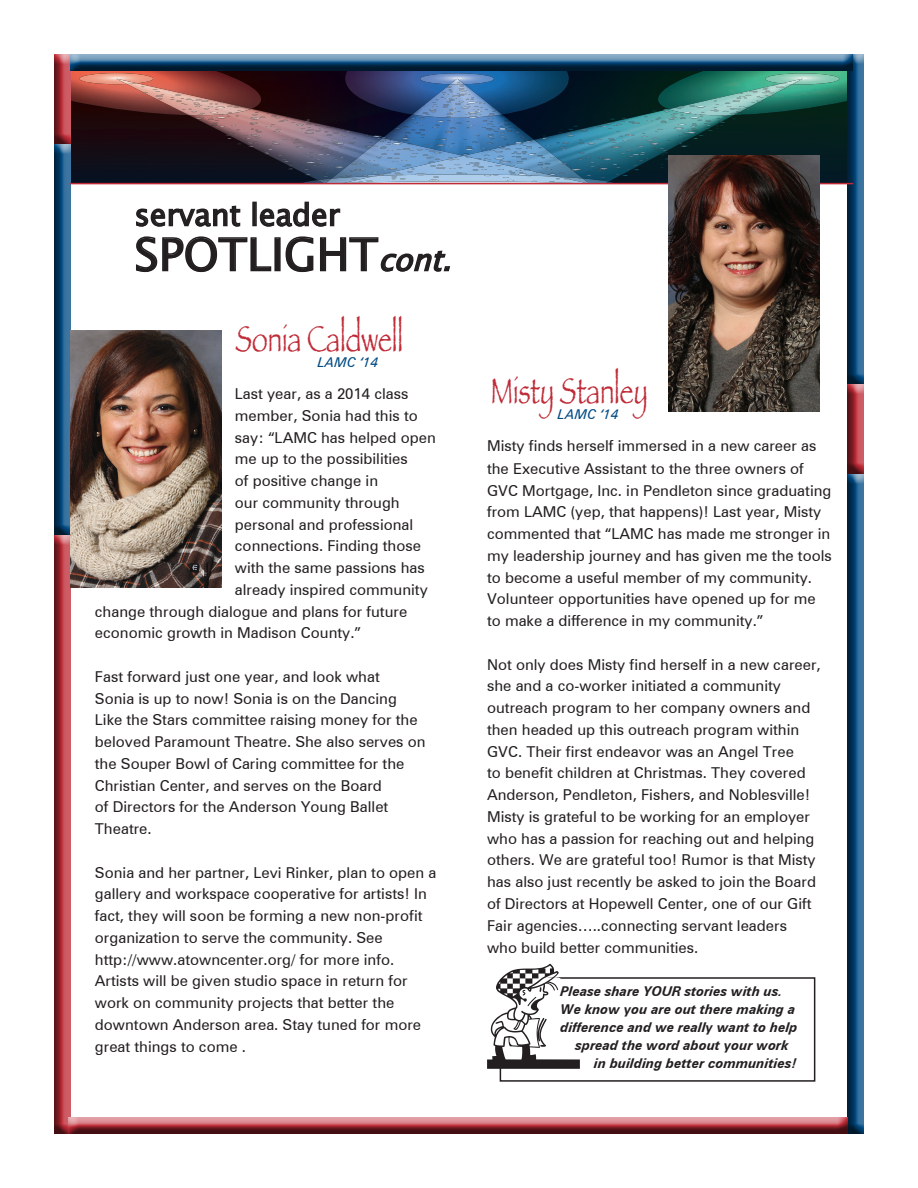
<style>
.page{position:relative;width:918px;height:1188px;background:#fff}
.page>*{position:absolute;margin:0;border:0;box-sizing:border-box;transform-origin:0 0}
.t1{font:105px "Kartoon Kutz";color:#231f20}
.t2{font:45px "Lucida Sans Unicode";color:#231f20}
.t3{font:condensed 37.5px "Papyrus";color:#bf2b37}
.t4{font:30px "Lucida Sans Unicode";color:#231f20}
.t5{font:15px/21.8px "Zurich BT";color:#231f20}
.t6{font:italic 700 13.5px "Zurich BT";color:#231f20}
.t7{font:italic 13.5px "Zurich BT";color:#004b84}
.s1{font-style:italic;font-size:30px}
</style>
<div class="page">
<svg style="left:71px;top:115px;width:776px;height:68px"></svg>
<img style="left:271px;top:72px;width:376px;height:41px">
<img style="left:189px;top:115px;width:57px;height:65px">
<img style="left:463px;top:114px;width:71px;height:27px">
<img style="left:534px;top:109px;width:200px;height:73px">
<img style="left:463px;top:141px;width:82px;height:15px">
<img style="left:463px;top:156px;width:82px;height:18px">
<img style="left:589px;top:179px;width:20px;height:4px">
<img style="left:463px;top:174px;width:126px;height:9px">
<img style="left:463px;top:181px;width:123px;height:2px">
<img style="left:246px;top:113px;width:217px;height:72px">
<img style="left:676px;top:145px;width:16px;height:3px">
<svg style="left:680px;top:145px;width:10px;height:2px"></svg>
<svg style="left:545px;top:111px;width:126px;height:68px"></svg>
<img style="left:345px;top:72px;width:224px;height:42px">
<img style="left:412px;top:84px;width:90px;height:34px">
<img style="left:467px;top:89px;width:4px;height:3px">
<img style="left:420px;top:73px;width:74px;height:11px">
<img style="left:450px;top:79px;width:14px;height:3px">
<svg style="left:443px;top:82px;width:24px;height:10px"></svg>
<img style="left:647px;top:72px;width:200px;height:43px">
<img style="left:669px;top:83px;width:123px;height:32px">
<svg style="left:749px;top:85px;width:36px;height:17px"></svg>
<img style="left:766px;top:73px;width:73px;height:11px">
<img style="left:782px;top:79px;width:21px;height:5px">
<img style="left:71px;top:72px;width:200px;height:43px">
<img style="left:127px;top:83px;width:125px;height:32px">
<svg style="left:139px;top:86px;width:28px;height:14px"></svg>
<img style="left:79px;top:73px;width:74px;height:11px">
<img style="left:116px;top:79px;width:21px;height:5px">
<img style="left:433px;top:92px;width:43px;height:10px">
<img style="left:159px;top:94px;width:62px;height:9px">
<img style="left:712px;top:93px;width:48px;height:9px">
<div style="left:53px;top:54px;width:18px;height:92px;background:#231f20;opacity:.75"></div>
<div style="left:53px;top:534px;width:18px;height:601px;background:#231f20;opacity:.75"></div>
<div style="left:53px;top:144px;width:18px;height:392px;background:#231f20;opacity:.75"></div>
<div style="left:847px;top:474px;width:18px;height:661px;background:#231f20;opacity:.75"></div>
<div style="left:847px;top:384px;width:18px;height:92px;background:#231f20;opacity:.75"></div>
<div style="left:847px;top:54px;width:18px;height:330px;background:#231f20;opacity:.75"></div>
<div style="left:68px;top:54px;width:786px;height:18px;background:#231f20;opacity:.75"></div>
<div style="left:66px;top:1116px;width:783px;height:15px;background:#e2a1a7"></div>
<div style="left:66px;top:1118px;width:783px;height:18px;background:#231f20;opacity:.75"></div>
<svg style="left:136px;top:205px;width:105px;height:22px"></svg>
<div style="left:252px;top:202px;width:5px;height:24px;border:2px solid #231f20"></div>
<svg style="left:259px;top:201px;width:82px;height:26px"></svg>
<svg style="left:136px;top:236px;width:136px;height:37px"></svg>
<div style="left:274px;top:237px;width:7px;height:34px;border:2px solid #231f20"></div>
<svg style="left:285px;top:236px;width:166px;height:37px"></svg>
<img style="left:70px;top:331px;width:151px;height:256px">
<div style="left:500px;top:977px;width:315px;height:105px;border:2px solid #231f20"></div>
<svg style="left:499px;top:977px;width:62px;height:83px"></svg>
<hr style="left:70px;top:183px;width:783px;height:1px;background:#bf2b37">
<img style="left:669px;top:155px;width:151px;height:257px">
<h3 class="t4" style="left:135px;top:191px;width:207px">servant leader</h3>
<h2 class="t2" style="left:135px;top:219px;width:331px">SPOTLIGHT<span class="s1">cont.</span></h2>
<h3 class="t3" style="left:235px;top:316px;width:169px">Sonia Caldwell</h3>
<p class="t7" style="left:318px;top:354px;width:62px">LAMC ‘14</p>
<p class="t5" style="left:235px;top:383px;width:175px">Last year, as a 2014 class</p>
<p class="t5" style="left:235px;top:404px;width:184px">member, Sonia had this to</p>
<p class="t5" style="left:235px;top:426px;width:202px">say: “LAMC has helped open</p>
<p class="t5" style="left:235px;top:448px;width:174px">me up to the possibilities</p>
<p class="t5" style="left:235px;top:470px;width:145px">of positive change in</p>
<p class="t5" style="left:235px;top:491px;width:166px">our community through</p>
<p class="t5" style="left:235px;top:513px;width:180px">personal and professional</p>
<p class="t5" style="left:235px;top:535px;width:188px">connections. Finding those</p>
<p class="t5" style="left:235px;top:557px;width:192px">with the same passions has</p>
<p class="t5" style="left:235px;top:578px;width:194px">already inspired community</p>
<p class="t5" style="left:95px;top:600px;width:314px">change through dialogue and plans for future</p>
<p class="t5" style="left:95px;top:622px;width:268px">economic growth in Madison County.”</p>
<p class="t5" style="left:95px;top:665px;width:332px">Fast forward just one year, and look what<br>Sonia is up to now! Sonia is on the Dancing Like the Stars committee raising money for the beloved Paramount Theatre. She also serves on the Souper Bowl of Caring committee for the Christian Center, and serves on the Board<br>of Directors for the Anderson Young Ballet Theatre.</p>
<p class="t5" style="left:95px;top:861px;width:343px">Sonia and her partner, Levi Rinker, plan to open a gallery and workspace cooperative for artists! In fact, they will soon be forming a new non-profit organization to serve the community. See http://www.atowncenter.org/ for more info.<br>Artists will be given studio space in return for work on community projects that better the downtown Anderson area. Stay tuned for more great things to come .</p>
<h3 class="t3" style="left:491px;top:368px;width:158px">Misty Stanley</h3>
<p class="t7" style="left:558px;top:406px;width:62px">LAMC ‘14</p>
<p class="t5" style="left:487px;top:435px;width:346px">Misty finds herself immersed in a new career as the Executive Assistant to the three owners of GVC Mortgage, Inc. in Pendleton since graduating from LAMC (yep, that happens)! Last year, Misty commented that “LAMC has made me stronger in my leadership journey and has given me the tools to become a useful member of my community.<br>Volunteer opportunities have opened up for me to make a difference in my community.”</p>
<p class="t5" style="left:487px;top:653px;width:335px">Not only does Misty find herself in a new career, she and a co-worker initiated a community outreach program to her company owners and then headed up this outreach program within GVC. Their first endeavor was an Angel Tree<br>to benefit children at Christmas. They covered Anderson, Pendleton, Fishers, and Noblesville!<br>Misty is grateful to be working for an employer who has a passion for reaching out and helping others. We are grateful too! Rumor is that Misty has also just recently be asked to join the Board of Directors at Hopewell Center, one of our Gift Fair agencies…..connecting servant leaders who build better communities.</p>
<h1 class="t1" style="left:487px;top:964px;width:94px">K</h1>
<p class="t6" style="left:561px;top:983px;width:223px">Please share YOUR stories with us.</p>
<p class="t6" style="left:561px;top:1001px;width:236px">We know you are out there making a</p>
<p class="t6" style="left:561px;top:1019px;width:239px">difference and we really want to help</p>
<p class="t6" style="left:576px;top:1037px;width:215px">spread the word about your work</p>
<p class="t6" style="left:594px;top:1055px;width:204px">in building better communities!</p>
</div>
